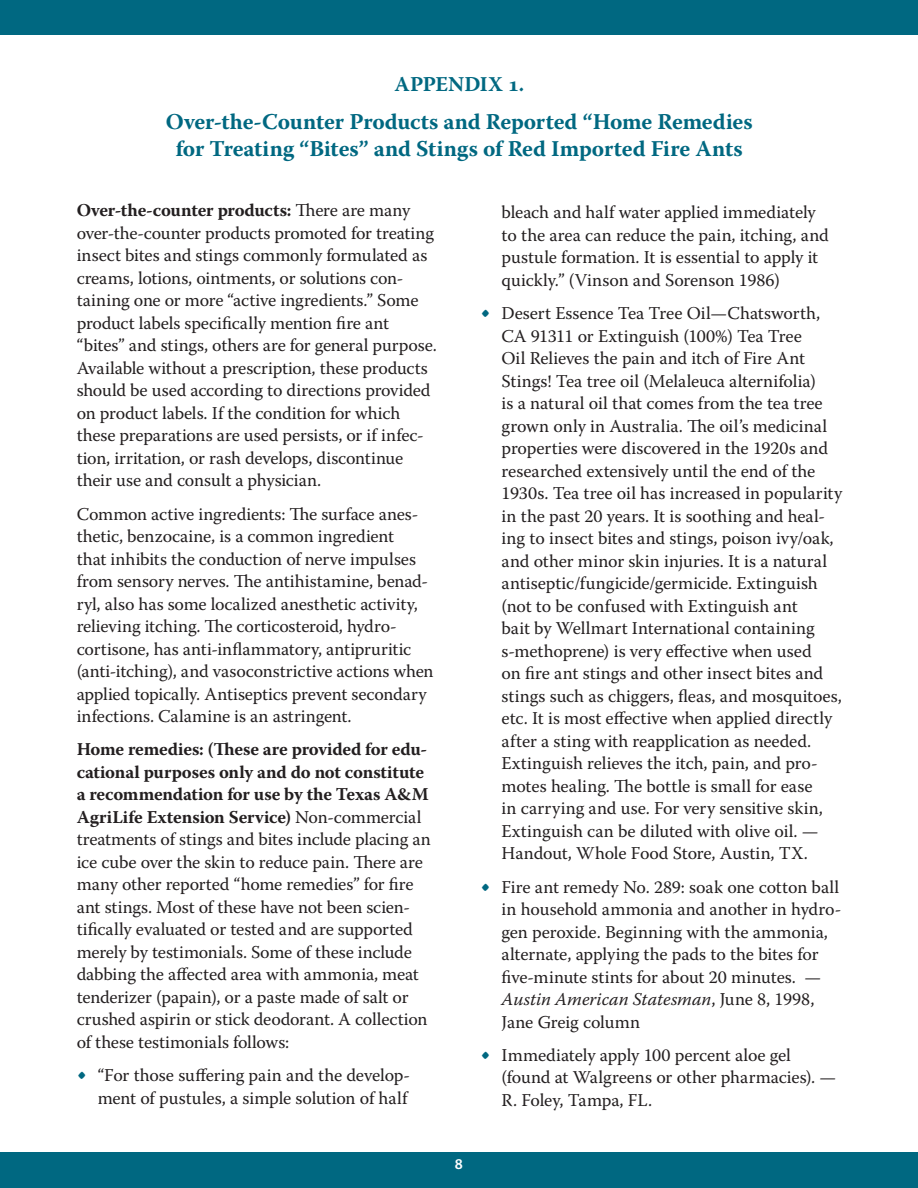
<style>
.page{position:relative;width:918px;height:1188px;background:#fff}
.page>*{position:absolute;margin:0;border:0;box-sizing:border-box;transform-origin:0 0}
.body_text{font:700 22.5px/27px "Warnock Pro";letter-spacing:-.005em;color:#006881;text-align:center}
.body_text-2{font:700 21px "Warnock Pro";letter-spacing:-.005em;color:#006881}
.body_text-3{font:18px/22.5px "Warnock Pro";letter-spacing:-.005em;color:#231f20}
.t1{font:600 15px "Myriad Pro";color:#fff}
.s1{font-weight:700}
.s2{font-size:25.5px;color:#006881}
.s3{font-style:italic}
</style>
<div class="page">
<div style="left:0;top:0;width:918px;height:35px;background:#006881"></div>
<div style="left:0;top:1152px;width:918px;height:36px;background:#006881"></div>
<p class="body_text-2" style="left:394px;top:72px;width:131px">APPENDIX 1.</p>
<p class="body_text" style="left:166px;top:108px;width:588px">Over-the-Counter Products and Reported “Home Remedies for Treating “Bites” and Stings of Red Imported Fire Ants</p>
<p class="body_text-3" style="left:77px;top:199px;width:362px"><span class="s1">Over-the-counter products:</span> There are many over-the-counter products promoted for treating insect bites and stings commonly formulated as creams, lotions, ointments, or solutions con&shy;taining one or more “active ingredients.” Some product labels specifically mention fire ant “bites” and stings, others are for general purpose.<br>Available without a prescription, these products should be used according to directions provided on product labels. If the condition for which these preparations are used persists, or if infec&shy;tion, irritation, or rash develops, discontinue their use and consult a physician.</p>
<p class="body_text-3" style="left:77px;top:502px;width:359px">Common active ingredients: The surface anes&shy;thetic, benzocaine, is a common ingredient<br>that inhibits the conduction of nerve impulses from sensory nerves. The antihistamine, benad&shy;ryl, also has some localized anesthetic activity, relieving itching. The corticosteroid, hydro&shy;cortisone, has anti-inflammatory, antipruritic (anti-itching), and vasoconstrictive actions when applied topically. Antiseptics prevent secondary infections. Calamine is an astringent.</p>
<p class="body_text-3" style="left:77px;top:738px;width:356px"><span class="s1">Home remedies: (These are provided for edu&shy;cational purposes only and do not constitute a recommendation for use by the Texas A&amp;M AgriLife Extension Service)</span> Non-commercial treatments of stings and bites include placing an ice cube over the skin to reduce pain. There are many other reported “home remedies” for fire ant stings. Most of these have not been scien&shy;tifically evaluated or tested and are supported merely by testimonials. Some of these include dabbing the affected area with ammonia, meat tenderizer (papain), or a paste made of salt or crushed aspirin or stick deodorant. A collection of these testimonials follows:</p>
<p class="body_text-3" style="left:77px;top:1064px;width:335px;text-align:right"><span class="s2">•</span> “For those suffering pain and the develop&shy;ment of pustules, a simple solution of half</p>
<p class="t1" style="left:455px;top:1154px;width:10px">8</p>
<p class="body_text-3" style="left:502px;top:201px;width:329px">bleach and half water applied immediately to the area can reduce the pain, itching, and pustule formation. It is essential to apply it quickly.” (Vinson and Sorenson 1986)</p>
<p class="body_text-3" style="left:502px;top:302px;width:342px;text-indent:-21px"><span class="s2">•</span> Desert Essence Tea Tree Oil—Chatsworth, CA 91311 or Extinguish (100%) Tea Tree<br>Oil Relieves the pain and itch of Fire Ant Stings! Tea tree oil (Melaleuca alternifolia)<br>is a natural oil that comes from the tea tree grown only in Australia. The oil’s medicinal properties were discovered in the 1920s and researched extensively until the end of the 1930s. Tea tree oil has increased in popularity in the past 20 years. It is soothing and heal&shy;ing to insect bites and stings, poison ivy/oak, and other minor skin injuries. It is a natural antiseptic/fungicide/germicide. Extinguish (not to be confused with Extinguish ant<br>bait by Wellmart International containing s-methoprene) is very effective when used<br>on fire ant stings and other insect bites and stings such as chiggers, fleas, and mosquitoes, etc. It is most effective when applied directly after a sting with reapplication as needed.<br>Extinguish relieves the itch, pain, and pro&shy;motes healing. The bottle is small for ease<br>in carrying and use. For very sensitive skin, Extinguish can be diluted with olive oil. — Handout, Whole Food Store, Austin, TX.</p>
<p class="body_text-3" style="left:502px;top:875px;width:341px;text-indent:-21px"><span class="s2">•</span> Fire ant remedy No. 289: soak one cotton ball in household ammonia and another in hydro&shy;gen peroxide. Beginning with the ammonia, alternate, applying the pads to the bites for five-minute stints for about 20 minutes. — <span class="s3">Austin American Statesman</span>, June 8, 1998, Jane Greig column</p>
<p class="body_text-3" style="left:502px;top:1043px;width:336px;text-indent:-21px"><span class="s2">•</span> Immediately apply 100 percent aloe gel (found at Walgreens or other pharmacies). —<br>R. Foley, Tampa, FL.</p>
</div>
